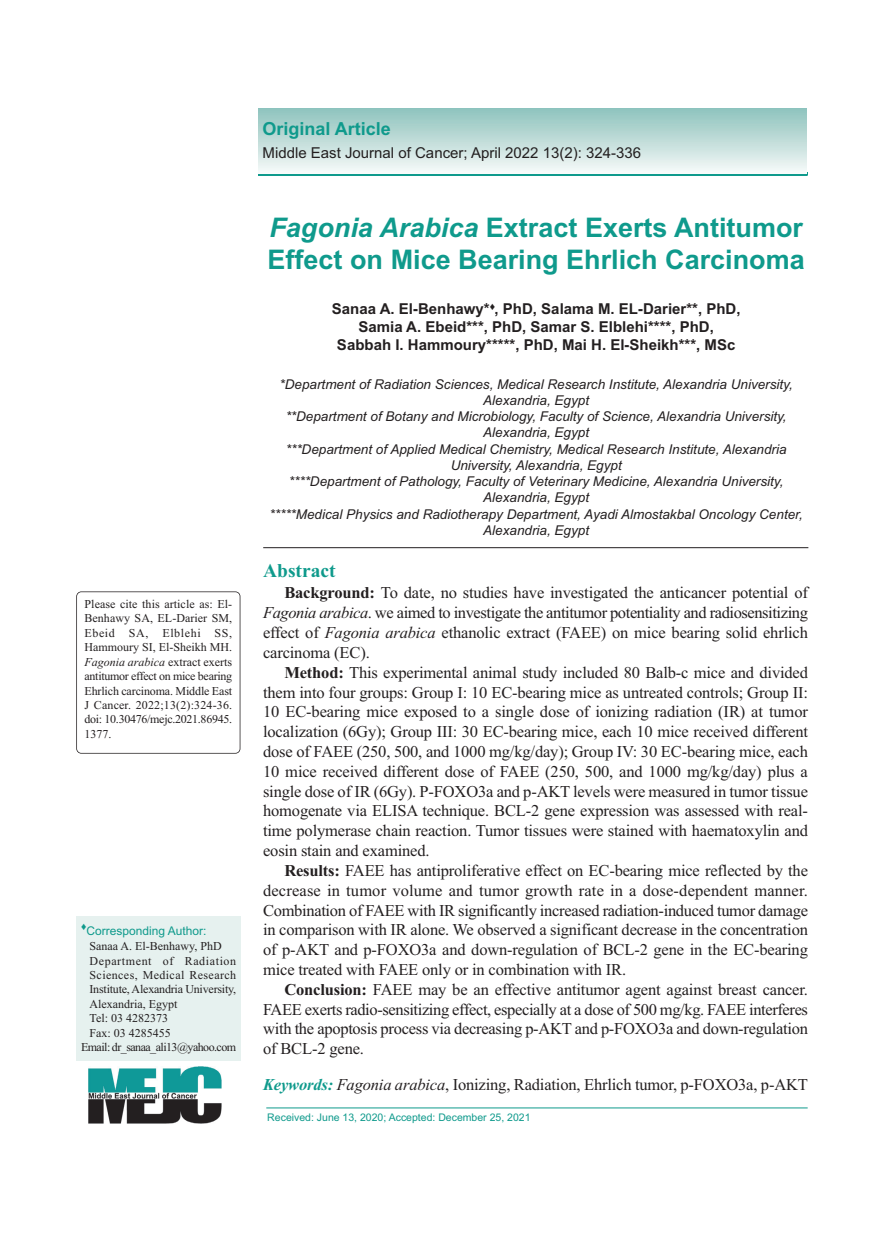
<style>
.page{position:relative;width:893px;height:1234px;background:#fff}
.page>*{position:absolute;margin:0;border:0;box-sizing:border-box;transform-origin:0 0}
.t1{font:700 27px/32.4px "Arial";color:#0f9a8c}
.t2{font:700 19.5px "Times New Roman";color:#0f9a8c}
.t3{font:700 18px "Arial";color:#0f9a8c}
.t4{font:16.5px/19.8px "Times New Roman";letter-spacing:-.01em;color:#231f20;text-align:justify}
.t5{font:700 15px "Arial";color:#231f20}
.t6{font:15px "Arial";color:#231f20}
.t7{font:italic 13.5px/16.2px "Arial";color:#231f20;text-align:center}
.t8{font:12px/14.4px "Times New Roman";letter-spacing:-.01em;color:#231f20;text-align:justify}
.t9{font:12px "Times New Roman";letter-spacing:-.045em;color:#231f20}
.t10{font:12px "Arial";color:#0f9a8c}
.t11{font:10.5px "Arial";color:#0f9a8c}
.s1{font-style:italic}
.s2{font-weight:700}
.s3{font-weight:700;font-style:italic;color:#0f9a8c}
</style>
<div class="page">
<hr style="left:266px;top:1107px;width:542px;height:1px;background:#0f9a8c">
<hr style="left:263px;top:547px;width:545px;height:1px;background:#231f20">
<hr style="left:259px;top:172px;width:548px;height:3px;background:#0f9a8c">
<div style="left:258px;top:109px;width:548px;height:65px;background:linear-gradient(to bottom,#8fc3bd,#f7faf9)"></div>
<div style="left:77px;top:916px;width:164px;height:144px;background:#e6f1ef"></div>
<div style="left:76px;top:591px;width:164px;height:162px;border:2px solid #231f20;border-radius:5px"></div>
<img style="left:88px;top:1066px;width:133px;height:57px">
<p class="t8" style="left:85px;top:598px;width:149px">Please cite this article as: El-Benhawy SA, EL-Darier SM, Ebeid SA, Elblehi SS, Hammoury SI, El-Sheikh MH.<br><span class="s1">Fagonia arabica</span> extract exerts antitumor effect on mice bearing Ehrlich carcinoma. Middle East J Cancer. 2022;13(2):324-36. doi: 10.30476/mejc.2021.86945.<br>1377.</p>
<p class="t10" style="left:81px;top:925px;width:127px"><sup>♦</sup>Corresponding Author:</p>
<p class="t8" style="left:90px;top:939px;width:134px">Sanaa A. El-Benhawy, PhD</p>
<p class="t8" style="left:90px;top:954px;width:148px">Department of Radiation Sciences, Medical Research Institute, Alexandria University, Alexandria, Egypt</p>
<p class="t8" style="left:90px;top:1011px;width:80px">Tel: 03 4282373</p>
<p class="t8" style="left:90px;top:1026px;width:83px">Fax: 03 4285455</p>
<p class="t9" style="left:81px;top:1042px;width:157px">Email: dr_sanaa_ali13@yahoo.com</p>
<p class="t3" style="left:263px;top:122px;width:130px">Original Article</p>
<p class="t6" style="left:263px;top:147px;width:380px">Middle East Journal of Cancer; April 2022 13(2): 324-336</p>
<p class="t1" style="left:268px;top:213px;width:539px"><span class="s1">Fagonia Arabica</span> Extract Exerts Antitumor<br>Effect on Mice Bearing Ehrlich Carcinoma</p>
<p class="t5" style="left:332px;top:303px;width:410px">Sanaa A. El-Benhawy*<sup>♦</sup>, PhD, Salama M. EL-Darier**, PhD,</p>
<p class="t5" style="left:358px;top:321px;width:357px">Samia A. Ebeid***, PhD, Samar S. Elblehi****, PhD,</p>
<p class="t5" style="left:337px;top:339px;width:400px">Sabbah I. Hammoury*****, PhD, Mai H. El-Sheikh***, MSc</p>
<p class="t7" style="left:280px;top:377px;width:515px">*Department of Radiation Sciences, Medical Research Institute, Alexandria University,<br>Alexandria, Egypt</p>
<p class="t7" style="left:286px;top:409px;width:502px">**Department of Botany and Microbiology, Faculty of Science, Alexandria University,<br>Alexandria, Egypt</p>
<p class="t7" style="left:286px;top:442px;width:502px">***Department of Applied Medical Chemistry, Medical Research Institute, Alexandria<br>University, Alexandria, Egypt</p>
<p class="t7" style="left:289px;top:474px;width:496px">****Department of Pathology, Faculty of Veterinary Medicine, Alexandria University,<br>Alexandria, Egypt</p>
<p class="t7" style="left:270px;top:507px;width:535px">*****Medical Physics and Radiotherapy Department, Ayadi Almostakbal Oncology Center,<br>Alexandria, Egypt</p>
<p class="t2" style="left:263px;top:564px;width:74px">Abstract</p>
<p class="t4" style="left:263px;top:584px;width:546px;text-indent:21px"><span class="s2">Background:</span> To date, no studies have investigated the anticancer potential of <span class="s1">Fagonia arabica</span>. we aimed to investigate the antitumor potentiality and radiosensitizing effect of <span class="s1">Fagonia arabica</span> ethanolic extract (FAEE) on mice bearing solid ehrlich carcinoma (EC).</p>
<p class="t4" style="left:263px;top:663px;width:546px;text-indent:21px"><span class="s2">Method:</span> This experimental animal study included 80 Balb-c mice and divided them into four groups: Group I: 10 EC-bearing mice as untreated controls; Group II:<br>10 EC-bearing mice exposed to a single dose of ionizing radiation (IR) at tumor localization (6Gy); Group III: 30 EC-bearing mice, each 10 mice received different dose of FAEE (250, 500, and 1000 mg/kg/day); Group IV: 30 EC-bearing mice, each 10 mice received different dose of FAEE (250, 500, and 1000 mg/kg/day) plus a single dose of IR (6Gy). P-FOXO3a and p-AKT levels were measured in tumor tissue homogenate via ELISA technique. BCL-2 gene expression was assessed with real&shy;time polymerase chain reaction. Tumor tissues were stained with haematoxylin and eosin stain and examined.</p>
<p class="t4" style="left:263px;top:861px;width:546px;text-indent:21px"><span class="s2">Results:</span> FAEE has antiproliferative effect on EC-bearing mice reflected by the decrease in tumor volume and tumor growth rate in a dose-dependent manner.<br>Combination of FAEE with IR significantly increased radiation-induced tumor damage in comparison with IR alone. We observed a significant decrease in the concentration of p-AKT and p-FOXO3a and down-regulation of BCL-2 gene in the EC-bearing mice treated with FAEE only or in combination with IR.</p>
<p class="t4" style="left:263px;top:980px;width:546px;text-indent:21px"><span class="s2">Conclusion:</span> FAEE may be an effective antitumor agent against breast cancer.<br>FAEE exerts radio-sensitizing effect, especially at a dose of 500 mg/kg. FAEE interferes with the apoptosis process via decreasing p-AKT and p-FOXO3a and down-regulation of BCL-2 gene.</p>
<p class="t4" style="left:263px;top:1076px;width:546px"><span class="s3">Keywords:</span> <span class="s1">Fagonia arabica</span>, Ionizing, Radiation, Ehrlich tumor, p-FOXO3a, p-AKT</p>
<p class="t11" style="left:267px;top:1113px;width:265px">Received: June 13, 2020; Accepted: December 25, 2021</p>
</div>
